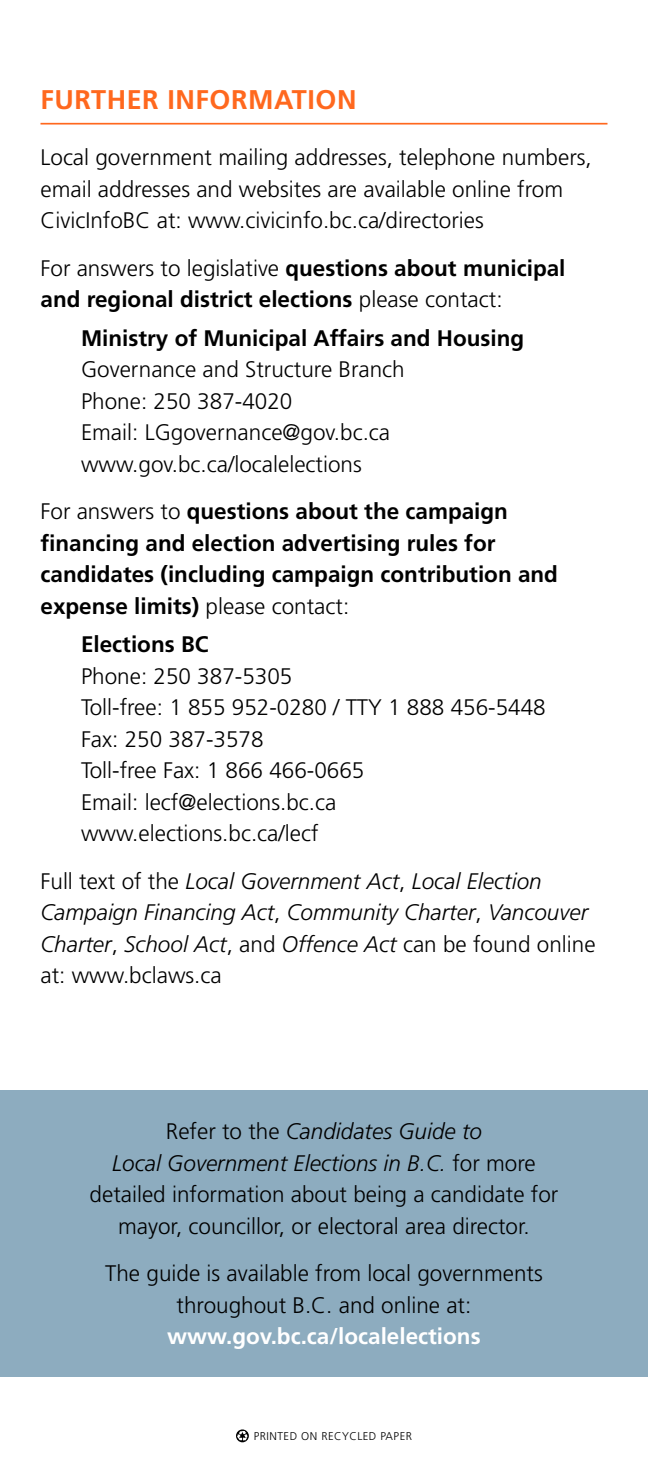
<style>
.page{position:relative;width:648px;height:1458px;background:#fff}
.page>*{position:absolute;margin:0;border:0;box-sizing:border-box;transform-origin:0 0}
.t1{font:700 27px "Frutiger LT Std";letter-spacing:.02em;color:#ff681e}
.t2{font:300 22.5px/31.5px "Frutiger LT Std";color:#000}
.t3{font:700 22.5px/31.5px "Frutiger LT Std";color:#000}
.t4{font:italic 300 22.5px/31.5px "Frutiger LT Std";color:#000}
.t5{font:700 22.5px "Frutiger LT Std";color:#fff}
.t6{font:300 11.25px "Frutiger LT Std";letter-spacing:.04em;color:#000}
.s1{font-weight:300}
.s2{font-style:normal}
.s3{font-style:italic}
</style>
<div class="page">
<hr style="left:40px;top:123px;width:568px;height:2px;background:#ff681e">
<div style="left:0;top:1090px;width:648px;height:287px;background:#8dacbf"></div>
<svg style="left:236px;top:1429px;width:13px;height:13px"></svg>
<hr style="left:647px;top:0;width:1px;height:80px;background:#007198">
<p class="t1" style="left:40px;top:84px;width:318px">FURTHER INFORMATION</p>
<p class="t2" style="left:40px;top:142px;width:553px">Local government mailing addresses, telephone numbers, email addresses and websites are available online from<br>CivicInfoBC at: www.civicinfo.bc.ca/directories</p>
<p class="t3" style="left:40px;top:252px;width:527px"><span class="s1">For answers to legislative</span> questions about municipal and regional district elections <span class="s1">please contact:</span></p>
<p class="t3" style="left:81px;top:322px;width:445px">Ministry of Municipal Affairs and Housing</p>
<p class="t2" style="left:81px;top:354px;width:325px">Governance and Structure Branch<br>Phone: 250 387-4020<br>Email: LGgovernance@gov.bc.ca www.gov.bc.ca/localelections</p>
<p class="t3" style="left:40px;top:496px;width:519px"><span class="s1">For answers to</span> questions about the campaign financing and election advertising rules for candidates (including campaign contribution and expense limits) <span class="s1">please contact:</span></p>
<p class="t3" style="left:81px;top:629px;width:129px">Elections BC</p>
<p class="t2" style="left:81px;top:660px;width:466px">Phone: 250 387-5305<br>Toll-free: 1 855 952-0280 / TTY 1 888 456-5448<br>Fax: 250 387-3578<br>Toll-free Fax: 1 866 466-0665<br>Email: lecf@elections.bc.ca www.elections.bc.ca/lecf</p>
<p class="t4" style="left:40px;top:866px;width:557px"><span class="s2">Full text of the</span> Local Government Act<span class="s2">,</span> Local Election Campaign Financing Act<span class="s2">,</span> Community Charter<span class="s2">,</span> Vancouver Charter<span class="s2">,</span> School Act<span class="s2">, and</span> Offence Act <span class="s2">can be found online at: www.bclaws.ca</span></p>
<p class="t2" style="left:90px;top:1116px;width:470px;text-align:center">Refer to the <span class="s3">Candidates Guide to<br>Local Government Elections in B.C.</span> for more detailed information about being a candidate for mayor, councillor, or electoral area director.</p>
<p class="t2" style="left:105px;top:1258px;width:439px;text-align:center">The guide is available from local governments throughout B.C. and online at:</p>
<p class="t5" style="left:167px;top:1323px;width:315px">www.gov.bc.ca/localelections</p>
<p class="t6" style="left:254px;top:1430px;width:160px">PRINTED ON RECYCLED PAPER</p>
</div>
